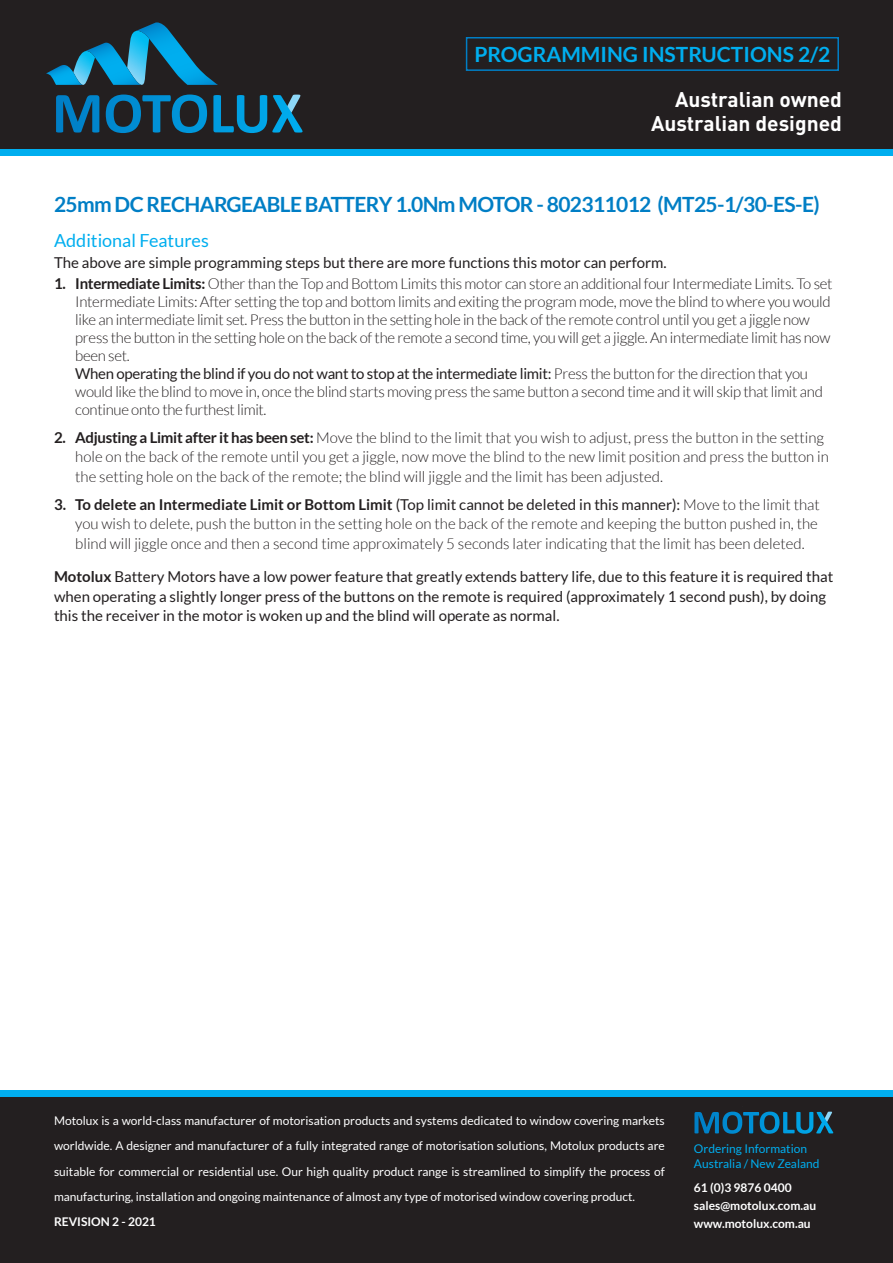
<style>
.page{position:relative;width:893px;height:1263px;background:#fff}
.page>*{position:absolute;margin:0;border:0;box-sizing:border-box;transform-origin:0 0}
.t1{font:700 21px "Lato";letter-spacing:-.03em;color:#007ec5}
.t2{font:700 21px/24px "DIN";color:#fff;text-align:right}
.t3{font:700 21px "Lato";color:#00aeef}
.t4{font:18px "Lato";color:#00aeef}
.t5{font:300 15px/18px "Lato";letter-spacing:-.02em;color:#231f20}
.t6{font:300 15px/19.5px "Lato";color:#231f20}
.t7{font:15px/19.5px "Lato";color:#231f20}
.t8{font:12px/25.5px "Lato";color:#fff;text-align:justify}
.t9{font:700 12px/18px "Lato";color:#fff}
.t10{font:12px/15px "Lato";color:#00aeef}
.s1{font-weight:700}
.s2{font-weight:400}
</style>
<div class="page">
<div style="left:0;top:1097px;width:893px;height:166px;background:#231f20"></div>
<div style="left:0;top:0;width:893px;height:149px;background:#231f20"></div>
<div style="left:0;top:1090px;width:893px;height:7px;background:#00aeef"></div>
<div style="left:0;top:149px;width:893px;height:7px;background:#00aeef"></div>
<svg style="left:46px;top:22px;width:257px;height:111px"></svg>
<svg style="left:722px;top:1111px;width:111px;height:23px"></svg>
<div style="left:466px;top:37px;width:373px;height:34px;border:2px solid #007ec5"></div>
<h1 class="t3" style="left:474px;top:43px;width:358px">PROGRAMMING INSTRUCTIONS 2/2</h1>
<h1 class="t2" style="left:651px;top:86px;width:192px">Australian owned<br>Australian designed</h1>
<h1 class="t1" style="left:54px;top:192px;width:767px">25mm DC RECHARGEABLE BATTERY 1.0Nm MOTOR - 802311012 (MT25-1/30-ES-E)</h1>
<p class="t4" style="left:54px;top:231px;width:156px">Additional Features</p>
<p class="t7" style="left:54px;top:253px;width:614px">The above are simple programming steps but there are more functions this motor can perform.</p>
<p class="t5" style="left:75px;top:274px;width:759px;text-indent:-21px"><span class="s1">1. Intermediate Limits:</span> Other than the Top and Bottom Limits this motor can store an additional four Intermediate Limits. To set Intermediate Limits: After setting the top and bottom limits and exiting the program mode, move the blind to where you would like an intermediate limit set. Press the button in the setting hole in the back of the remote control until you get a jiggle now press the button in the setting hole on the back of the remote a second time, you will get a jiggle. An intermediate limit has now been set.<br><span class="s2">When operating the blind if you do not want to stop at the intermediate limit:</span> Press the button for the direction that you would like the blind to move in, once the blind starts moving press the same button a second time and it will skip that limit and continue onto the furthest limit.</p>
<p class="t6" style="left:75px;top:428px;width:755px;text-indent:-21px"><span class="s1">2. Adjusting a Limit after it has been set:</span> Move the blind to the limit that you wish to adjust, press the button in the setting hole on the back of the remote until you get a jiggle, now move the blind to the new limit position and press the button in the setting hole on the back of the remote; the blind will jiggle and the limit has been adjusted.</p>
<p class="t6" style="left:75px;top:495px;width:746px;text-indent:-21px"><span class="s1">3. To delete an Intermediate Limit or Bottom Limit</span> <span class="s2">(Top limit cannot be deleted in this manner):</span> Move to the limit that you wish to delete, push the button in the setting hole on the back of the remote and keeping the button pushed in, the blind will jiggle once and then a second time approximately 5 seconds later indicating that the limit has been deleted.</p>
<p class="t7" style="left:54px;top:567px;width:781px"><span class="s1">Motolux</span> Battery Motors have a low power feature that greatly extends battery life, due to this feature it is required that when operating a slightly longer press of the buttons on the remote is required (approximately 1 second push), by doing this the receiver in the motor is woken up and the blind will operate as normal.</p>
<p class="t8" style="left:54px;top:1107px;width:612px">Motolux is a world-class manufacturer of motorisation products and systems dedicated to window covering markets worldwide. A designer and manufacturer of a fully integrated range of motorisation solutions, Motolux products are suitable for commercial or residential use. Our high quality product range is streamlined to simplify the process of manufacturing, installation and ongoing maintenance of almost any type of motorised window covering product.</p>
<p class="t9" style="left:54px;top:1212px;width:103px">REVISION 2 - 2021</p>
<p class="t10" style="left:694px;top:1141px;width:127px">Ordering Information<br>Australia / New Zealand</p>
<p class="t9" style="left:694px;top:1178px;width:124px">61 (0)3 9876 0400 sales@motolux.com.au www.motolux.com.au</p>
</div>
